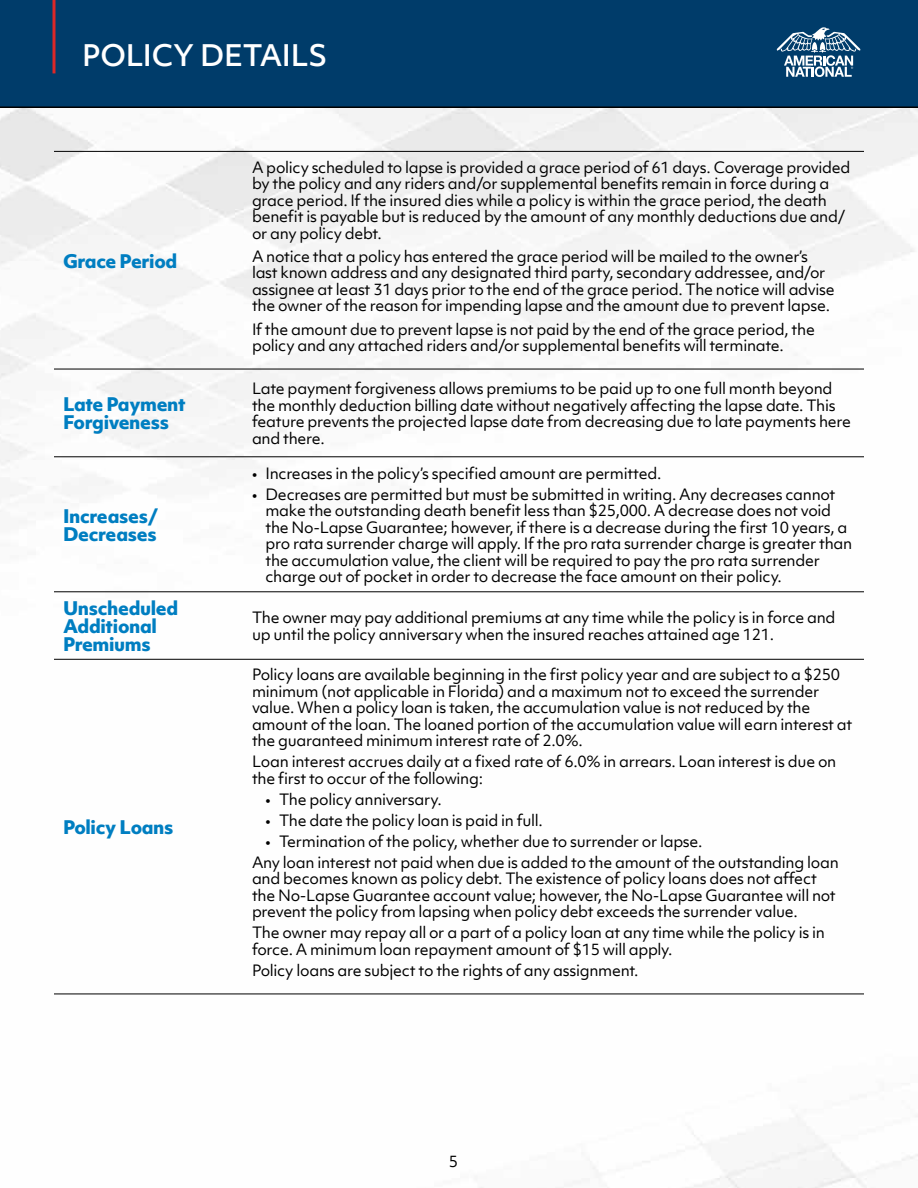
<style>
.page{position:relative;width:918px;height:1188px;background:#fff}
.page>*{position:absolute;margin:0;border:0;box-sizing:border-box;transform-origin:0 0}
.t1{font:500 28.5px "Objektiv Mk 1";letter-spacing:-.005em;color:#fff}
.t2{font:800 18px/18px "Objektiv Mk 1";letter-spacing:-.02em;color:#007ec1}
.t3{font:15px/16.5px "Objektiv Mk 1";letter-spacing:-.02em;color:#000}
</style>
<div class="page">
<img style="left:0;top:108px;width:918px;height:1080px">
<hr style="left:54px;top:151px;width:189px;height:1px;background:#000">
<hr style="left:243px;top:151px;width:621px;height:1px;background:#000">
<hr style="left:54px;top:369px;width:189px;height:1px;background:#000">
<hr style="left:243px;top:369px;width:621px;height:1px;background:#000">
<hr style="left:54px;top:457px;width:189px;height:1px;background:#000">
<hr style="left:243px;top:457px;width:621px;height:1px;background:#000">
<hr style="left:54px;top:592px;width:189px;height:1px;background:#000">
<hr style="left:243px;top:592px;width:621px;height:1px;background:#000">
<hr style="left:54px;top:659px;width:189px;height:1px;background:#000">
<hr style="left:243px;top:659px;width:621px;height:1px;background:#000">
<hr style="left:54px;top:994px;width:189px;height:1px;background:#000">
<hr style="left:243px;top:994px;width:621px;height:1px;background:#000">
<div style="left:0;top:0;width:918px;height:108px;background:#003c6a"></div>
<svg style="left:52px;top:0;width:4px;height:73px"></svg>
<svg style="left:760px;top:27px;width:109px;height:66px;background:#306086"></svg>
<h1 class="t1" style="left:82px;top:35px;width:247px">POLICY DETAILS</h1>
<p class="t2" style="left:63px;top:251px;width:116px">Grace Period</p>
<p class="t2" style="left:63px;top:395px;width:124px">Late Payment<br>Forgiveness</p>
<p class="t2" style="left:63px;top:506px;width:97px">Increases/<br>Decreases</p>
<p class="t3" style="left:252px;top:159px;width:600px">A policy scheduled to lapse is provided a grace period of 61 days. Coverage provided by the policy and any riders and/or supplemental benefits remain in force during a grace period. If the insured dies while a policy is within the grace period, the death benefit is payable but is reduced by the amount of any monthly deductions due and/ or any policy debt.</p>
<p class="t3" style="left:252px;top:248px;width:584px">A notice that a policy has entered the grace period will be mailed to the owner’s last known address and any designated third party, secondary addressee, and/or assignee at least 31 days prior to the end of the grace period. The notice will advise the owner of the reason for impending lapse and the amount due to prevent lapse.</p>
<p class="t3" style="left:252px;top:321px;width:564px">If the amount due to prevent lapse is not paid by the end of the grace period, the policy and any attached riders and/or supplemental benefits will terminate.</p>
<p class="t3" style="left:252px;top:380px;width:601px">Late payment forgiveness allows premiums to be paid up to one full month beyond the monthly deduction billing date without negatively affecting the lapse date. This feature prevents the projected lapse date from decreasing due to late payments here and there.</p>
<p class="t3" style="left:252px;top:465px;width:411px">• Increases in the policy’s specified amount are permitted.</p>
<p class="t3" style="left:266px;top:486px;width:588px;text-indent:-14px">• Decreases are permitted but must be submitted in writing. Any decreases cannot make the outstanding death benefit less than $25,000. A decrease does not void the No-Lapse Guarantee; however, if there is a decrease during the first 10 years, a pro rata surrender charge will apply. If the pro rata surrender charge is greater than the accumulation value, the client will be required to pay the pro rata surrender charge out of pocket in order to decrease the face amount on their policy.</p>
<p class="t2" style="left:63px;top:599px;width:117px">Unscheduled<br>Additional<br>Premiums</p>
<p class="t3" style="left:252px;top:609px;width:585px">The owner may pay additional premiums at any time while the policy is in force and up until the policy anniversary when the insured reaches attained age 121.</p>
<p class="t2" style="left:63px;top:818px;width:112px">Policy Loans</p>
<p class="t3" style="left:252px;top:666px;width:602px">Policy loans are available beginning in the first policy year and are subject to a $250 minimum (not applicable in Florida) and a maximum not to exceed the surrender value. When a policy loan is taken, the accumulation value is not reduced by the amount of the loan. The loaned portion of the accumulation value will earn interest at the guaranteed minimum interest rate of 2.0%.</p>
<p class="t3" style="left:252px;top:753px;width:586px">Loan interest accrues daily at a fixed rate of 6.0% in arrears. Loan interest is due on the first to occur of the following:</p>
<p class="t3" style="left:266px;top:791px;width:178px">• The policy anniversary.</p>
<p class="t3" style="left:266px;top:812px;width:279px">• The date the policy loan is paid in full.</p>
<p class="t3" style="left:252px;top:831px;width:588px;line-height:21px;text-indent:14px">• Termination of the policy, whether due to surrender or lapse.<br>Any loan interest not paid when due is added to the amount of the outstanding loan</p>
<p class="t3" style="left:252px;top:870px;width:585px">and becomes known as policy debt. The existence of policy loans does not affect the No-Lapse Guarantee account value; however, the No-Lapse Guarantee will not prevent the policy from lapsing when policy debt exceeds the surrender value.</p>
<p class="t3" style="left:252px;top:924px;width:574px">The owner may repay all or a part of a policy loan at any time while the policy is in force. A minimum loan repayment amount of $15 will apply.</p>
<p class="t3" style="left:252px;top:962px;width:388px">Policy loans are subject to the rights of any assignment.</p>
<p class="t3" style="left:449px;top:1153px;width:11px">5</p>
</div>
